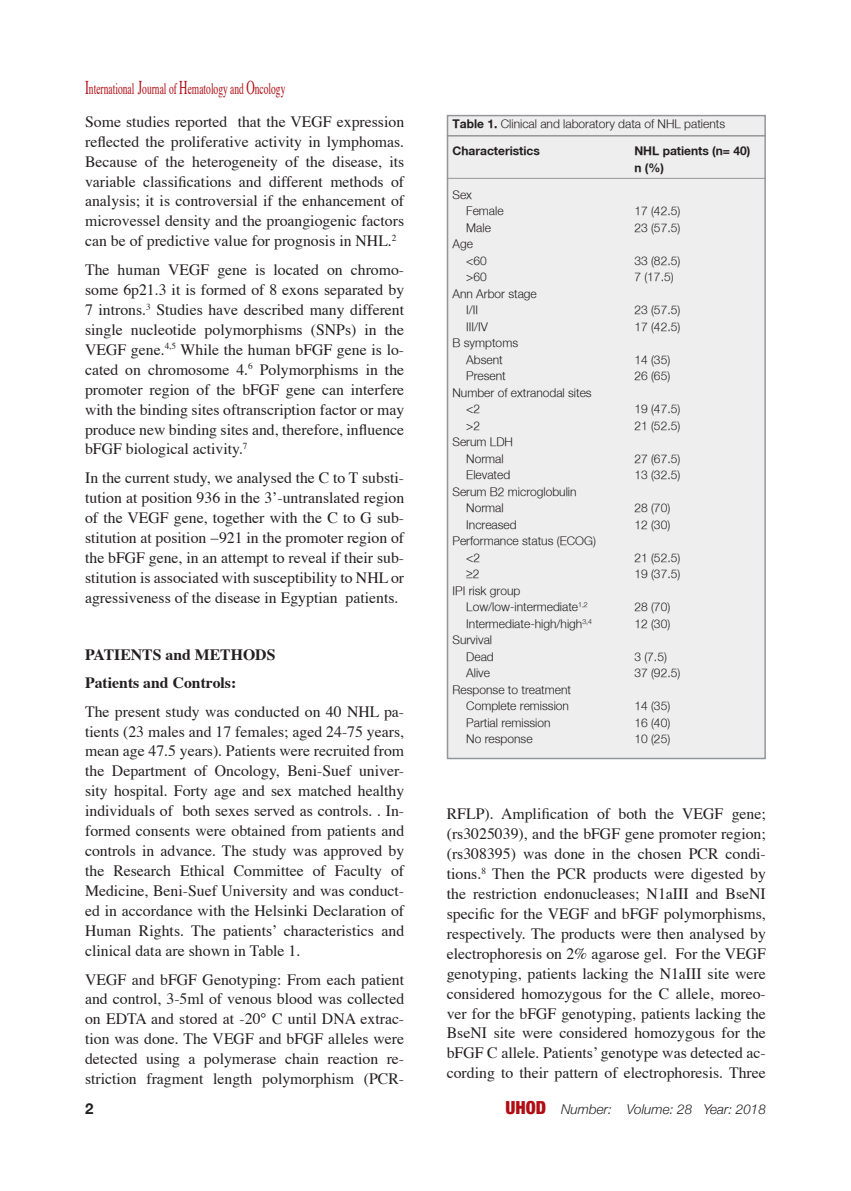
<style>
.page{position:relative;width:851px;height:1191px;background:#fff}
.page>*{position:absolute;margin:0;border:0;box-sizing:border-box;transform-origin:0 0}
.t1{font:15.9px "Times";color:#b00d15;scale:.6 1}
.t2{font:15.75px/20px "Times";color:#231f20;text-align:justify}
.t3{font:700 15.75px "Times";color:#231f20}
.t4{font:700 15px "Helvetica Neue";color:#231f20}
.t5{font:italic 300 13.5px "Helvetica Neue";color:#231f20}
.t6{font:300 12px "Helvetica Neu";color:#231f20}
.t7{font:700 12px/16.5px "Helvetica Neu";color:#231f20}
.s1{font-size:19.5px}
.s2{font-weight:700}
.s3{font-weight:900;font-style:normal;font-stretch:condensed;font-size:18px;color:#b00d15}
</style>
<div class="page">
<div style="left:447px;top:116px;width:318px;height:642px;background:#eeeeef"></div>
<div style="left:446px;top:115px;width:319px;height:644px;border:2px solid #939598"></div>
<hr style="left:446px;top:135px;width:319px;height:2px;background:#939598">
<hr style="left:446px;top:178px;width:319px;height:1px;background:#939598">
<p class="t1" style="left:85px;top:78px;width:335px"><span class="s1">I</span>nternational <span class="s1">J</span>ournal of <span class="s1">H</span>ematology and <span class="s1">O</span>ncology</p>
<p class="t2" style="left:85px;top:112px;width:320px">Some studies reported that the VEGF expression reflected the proliferative activity in lymphomas.<br>Because of the heterogeneity of the disease, its variable classifications and different methods of analysis; it is controversial if the enhancement of microvessel density and the proangiogenic factors can be of predictive value for prognosis in NHL.<sup>2</sup></p>
<p class="t2" style="left:85px;top:260px;width:320px">The human VEGF gene is located on chromo&shy;some 6p21.3 it is formed of 8 exons separated by 7 introns.<sup>3</sup> Studies have described many different single nucleotide polymorphisms (SNPs) in the VEGF gene.<sup>4,5</sup> While the human bFGF gene is lo&shy;cated on chromosome 4.<sup>6</sup> Polymorphisms in the promoter region of the bFGF gene can interfere with the binding sites oftranscription factor or may produce new binding sites and, therefore, influence bFGF biological activity.<sup>7</sup></p>
<p class="t2" style="left:85px;top:468px;width:320px">In the current study, we analysed the C to T substi&shy;tution at position 936 in the 3’-untranslated region of the VEGF gene, together with the C to G sub&shy;stitution at position −921 in the promoter region of the bFGF gene, in an attempt to reveal if their sub&shy;stitution is associated with susceptibility to NHL or agressiveness of the disease in Egyptian patients.</p>
<p class="t3" style="left:85px;top:644px;width:192px">PATIENTS and METHODS</p>
<p class="t3" style="left:85px;top:672px;width:153px">Patients and Controls:</p>
<p class="t2" style="left:85px;top:702px;width:320px">The present study was conducted on 40 NHL pa&shy;tients (23 males and 17 females; aged 24-75 years, mean age 47.5 years). Patients were recruited from the Department of Oncology, Beni-Suef univer&shy;sity hospital. Forty age and sex matched healthy individuals of both sexes served as controls. . In&shy;formed consents were obtained from patients and controls in advance. The study was approved by the Research Ethical Committee of Faculty of Medicine, Beni-Suef University and was conduct&shy;ed in accordance with the Helsinki Declaration of Human Rights. The patients’ characteristics and clinical data are shown in Table 1.</p>
<p class="t2" style="left:85px;top:970px;width:320px">VEGF and bFGF Genotyping: From each patient and control, 3-5ml of venous blood was collected on EDTA and stored at -20° C until DNA extrac&shy;tion was done. The VEGF and bFGF alleles were detected using a polymerase chain reaction re&shy;striction fragment length polymorphism (PCR-</p>
<p class="t6" style="left:452px;top:116px;width:274px"><span class="s2">Table 1.</span> Clinical and laboratory data of NHL patients</p>
<p class="t7" style="left:452px;top:142px;width:89px">Characteristics</p>
<p class="t7" style="left:634px;top:142px;width:117px">NHL patients (n= 40) n (%)</p>
<p class="t6" style="left:452px;top:187px;width:21px">Sex</p>
<p class="t6" style="left:466px;top:203px;width:39px">Female</p>
<p class="t6" style="left:634px;top:203px;width:47px">17 (42.5)</p>
<p class="t6" style="left:466px;top:220px;width:26px">Male</p>
<p class="t6" style="left:634px;top:220px;width:47px">23 (57.5)</p>
<p class="t6" style="left:452px;top:236px;width:22px">Age</p>
<p class="t6" style="left:466px;top:253px;width:22px">&lt;60</p>
<p class="t6" style="left:634px;top:253px;width:47px">33 (82.5)</p>
<p class="t6" style="left:466px;top:269px;width:22px">&gt;60</p>
<p class="t6" style="left:634px;top:269px;width:41px">7 (17.5)</p>
<p class="t6" style="left:452px;top:286px;width:86px">Ann Arbor stage</p>
<p class="t6" style="left:466px;top:302px;width:13px">I/II</p>
<p class="t6" style="left:634px;top:302px;width:47px">23 (57.5)</p>
<p class="t6" style="left:466px;top:319px;width:23px">III/IV</p>
<p class="t6" style="left:634px;top:319px;width:47px">17 (42.5)</p>
<p class="t6" style="left:452px;top:335px;width:67px">B symptoms</p>
<p class="t6" style="left:466px;top:352px;width:38px">Absent</p>
<p class="t6" style="left:634px;top:352px;width:37px">14 (35)</p>
<p class="t6" style="left:466px;top:368px;width:41px">Present</p>
<p class="t6" style="left:634px;top:368px;width:37px">26 (65)</p>
<p class="t6" style="left:452px;top:385px;width:141px">Number of extranodal sites</p>
<p class="t6" style="left:466px;top:401px;width:15px">&lt;2</p>
<p class="t6" style="left:634px;top:401px;width:47px">19 (47.5)</p>
<p class="t6" style="left:466px;top:418px;width:15px">&gt;2</p>
<p class="t6" style="left:634px;top:418px;width:47px">21 (52.5)</p>
<p class="t6" style="left:452px;top:434px;width:62px">Serum LDH</p>
<p class="t6" style="left:466px;top:451px;width:39px">Normal</p>
<p class="t6" style="left:634px;top:451px;width:47px">27 (67.5)</p>
<p class="t6" style="left:466px;top:467px;width:46px">Elevated</p>
<p class="t6" style="left:634px;top:467px;width:47px">13 (32.5)</p>
<p class="t6" style="left:452px;top:484px;width:126px">Serum B2 microglobulin</p>
<p class="t6" style="left:466px;top:500px;width:39px">Normal</p>
<p class="t6" style="left:634px;top:500px;width:37px">28 (70)</p>
<p class="t6" style="left:466px;top:517px;width:52px">Increased</p>
<p class="t6" style="left:634px;top:517px;width:37px">12 (30)</p>
<p class="t6" style="left:452px;top:533px;width:145px">Performance status (ECOG)</p>
<p class="t6" style="left:466px;top:550px;width:15px">&lt;2</p>
<p class="t6" style="left:634px;top:550px;width:47px">21 (52.5)</p>
<p class="t6" style="left:466px;top:566px;width:15px">≥2</p>
<p class="t6" style="left:634px;top:566px;width:47px">19 (37.5)</p>
<p class="t6" style="left:452px;top:583px;width:69px">IPI risk group</p>
<p class="t6" style="left:466px;top:599px;width:123px">Low/low-intermediate<sup>1,2</sup></p>
<p class="t6" style="left:634px;top:599px;width:37px">28 (70)</p>
<p class="t6" style="left:466px;top:616px;width:127px">Intermediate-high/high<sup>3,4</sup></p>
<p class="t6" style="left:634px;top:616px;width:37px">12 (30)</p>
<p class="t6" style="left:452px;top:632px;width:41px">Survival</p>
<p class="t6" style="left:466px;top:649px;width:29px">Dead</p>
<p class="t6" style="left:634px;top:649px;width:34px">3 (7.5)</p>
<p class="t6" style="left:466px;top:665px;width:25px">Alive</p>
<p class="t6" style="left:634px;top:665px;width:47px">37 (92.5)</p>
<p class="t6" style="left:452px;top:682px;width:120px">Response to treatment</p>
<p class="t6" style="left:466px;top:698px;width:104px">Complete remission</p>
<p class="t6" style="left:634px;top:698px;width:37px">14 (35)</p>
<p class="t6" style="left:466px;top:715px;width:86px">Partial remission</p>
<p class="t6" style="left:634px;top:715px;width:37px">16 (40)</p>
<p class="t6" style="left:466px;top:731px;width:68px">No response</p>
<p class="t6" style="left:634px;top:731px;width:37px">10 (25)</p>
<p class="t2" style="left:446px;top:804px;width:320px">RFLP). Amplification of both the VEGF gene; (rs3025039), and the bFGF gene promoter region; (rs308395) was done in the chosen PCR condi&shy;tions.<sup>8</sup> Then the PCR products were digested by the restriction endonucleases; N1aIII and BseNI specific for the VEGF and bFGF polymorphisms, respectively. The products were then analysed by electrophoresis on 2% agarose gel. For the VEGF genotyping, patients lacking the N1aIII site were considered homozygous for the C allele, moreo&shy;ver for the bFGF genotyping, patients lacking the BseNI site were considered homozygous for the bFGF C allele. Patients’ genotype was detected ac&shy;cording to their pattern of electrophoresis. Three</p>
<p class="t4" style="left:85px;top:1095px;width:10px">2</p>
<p class="t5" style="left:505px;top:1098px;width:262px"><span class="s3">UHOD</span> Number: Volume: 28 Year: 2018</p>
</div>
